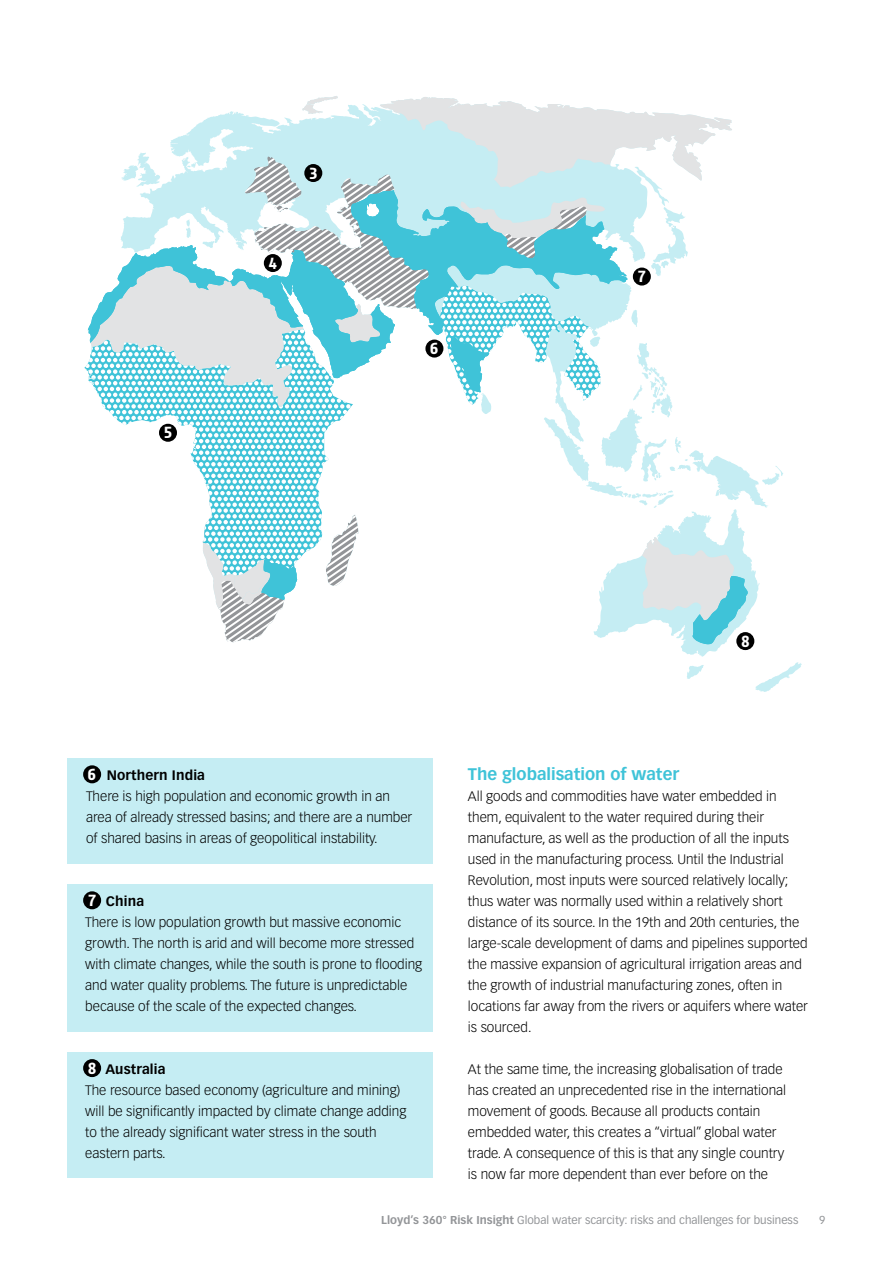
<style>
.page{position:relative;width:893px;height:1263px;background:#fff}
.page>*{position:absolute;margin:0;border:0;box-sizing:border-box;transform-origin:0 0}
.t1{font:700 16.5px "Vectora LH";color:#3fc3d8}
.t2{font:600 15px "Sansa Lloyds";color:#fff}
.t3{font:300 13.5px/21px "Vectora LH";color:#000}
.t4{font:700 13.5px "Vectora LH";letter-spacing:.01em;color:#000}
.t5{font:11.25px "Vectora LH";color:#939598}
.s1{font-weight:700}
</style>
<div class="page">
<div style="left:68px;top:1053px;width:365px;height:125px;background:#c5edf3"></div>
<div style="left:68px;top:885px;width:365px;height:147px;background:#c5edf3"></div>
<div style="left:68px;top:759px;width:365px;height:105px;background:#c5edf3"></div>
<svg style="left:84px;top:96px;width:718px;height:596px"></svg>
<div style="left:83px;top:765px;width:18px;height:18px;background:#000;border-radius:50%"></div>
<div style="left:83px;top:891px;width:18px;height:18px;background:#000;border-radius:50%"></div>
<div style="left:83px;top:1059px;width:18px;height:18px;background:#000;border-radius:50%"></div>
<div style="left:264px;top:254px;width:18px;height:18px;background:#000;border-radius:50%"></div>
<div style="left:425px;top:340px;width:18px;height:18px;background:#000;border-radius:50%"></div>
<div style="left:304px;top:164px;width:18px;height:18px;background:#000;border-radius:50%"></div>
<div style="left:159px;top:424px;width:18px;height:18px;background:#000;border-radius:50%"></div>
<div style="left:633px;top:268px;width:18px;height:18px;background:#000;border-radius:50%"></div>
<div style="left:736px;top:632px;width:18px;height:18px;background:#000;border-radius:50%"></div>
<p class="t2" style="left:164px;top:423px;width:9px">5</p>
<p class="t2" style="left:269px;top:254px;width:9px">4</p>
<p class="t2" style="left:310px;top:164px;width:9px">3</p>
<p class="t2" style="left:430px;top:339px;width:9px">6</p>
<p class="t2" style="left:638px;top:267px;width:9px">7</p>
<p class="t2" style="left:741px;top:632px;width:9px">8</p>
<p class="t2" style="left:88px;top:765px;width:9px">6</p>
<p class="t4" style="left:107px;top:767px;width:100px">Northern India</p>
<p class="t3" style="left:86px;top:786px;width:328px">There is high population and economic growth in an area of already stressed basins; and there are a number of shared basins in areas of geopolitical instability.</p>
<p class="t2" style="left:88px;top:891px;width:9px">7</p>
<p class="t4" style="left:106px;top:893px;width:40px">China</p>
<p class="t3" style="left:85px;top:912px;width:338px">There is low population growth but massive economic growth. The north is arid and will become more stressed with climate changes, while the south is prone to flooding and water quality problems. The future is unpredictable because of the scale of the expected changes.</p>
<p class="t2" style="left:88px;top:1059px;width:9px">8</p>
<p class="t4" style="left:105px;top:1061px;width:62px">Australia</p>
<p class="t3" style="left:85px;top:1080px;width:323px">The resource based economy (agriculture and mining) will be significantly impacted by climate change adding to the already significant water stress in the south eastern parts.</p>
<p class="t1" style="left:468px;top:764px;width:213px">The globalisation of water</p>
<p class="t3" style="left:468px;top:786px;width:342px">All goods and commodities have water embedded in them, equivalent to the water required during their manufacture, as well as the production of all the inputs used in the manufacturing process. Until the Industrial Revolution, most inputs were sourced relatively locally; thus water was normally used within a relatively short distance of its source. In the 19th and 20th centuries, the large-scale development of dams and pipelines supported the massive expansion of agricultural irrigation areas and the growth of industrial manufacturing zones, often in locations far away from the rivers or aquifers where water is sourced.</p>
<p class="t3" style="left:468px;top:1059px;width:320px">At the same time, the increasing globalisation of trade has created an unprecedented rise in the international movement of goods. Because all products contain embedded water, this creates a “virtual” global water trade. A consequence of this is that any single country is now far more dependent than ever before on the</p>
<p class="t5" style="left:381px;top:1213px;width:419px"><span class="s1">Lloyd’s 360° Risk Insight</span> Global water scarcity: risks and challenges for business</p>
<p class="t5" style="left:819px;top:1213px;width:8px">9</p>
</div>
